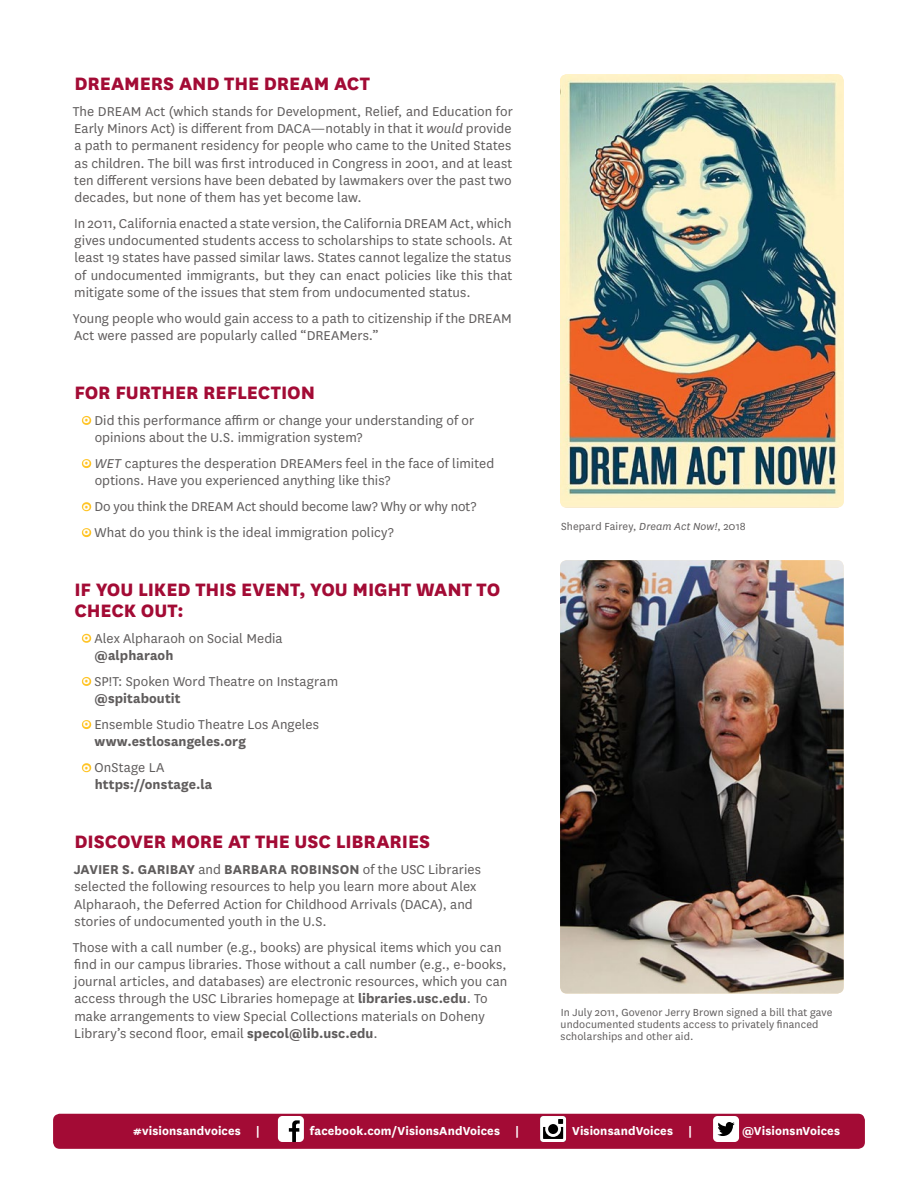
<style>
.page{position:relative;width:918px;height:1188px;background:#fff}
.page>*{position:absolute;margin:0;border:0;box-sizing:border-box;transform-origin:0 0}
.t1{font:800 21px/21px "National";letter-spacing:-.005em;color:#a30b35}
.t2{font:15px/17.2px "National";letter-spacing:.005em;color:#5f5c5c}
.t3{font:700 15px/17.2px "National";letter-spacing:.01em;color:#5f5c5c}
.t4{font:700 13.5px "National";letter-spacing:.01em;color:#fff}
.t5{font:12px/12px "National";letter-spacing:.01em;color:#5f5c5c}
.s1{font-style:italic}
.s2{font-family:"Neutraface Text";font-weight:700;font-size:13.5px;color:#fff}
.s3{font-weight:700}
.s4{font-family:"Neutraface Text";font-size:13.5px;color:#fff}
.s5{font-weight:400}
</style>
<div class="page">
<div style="left:53px;top:1114px;width:812px;height:35px;background:#a30b35;border-radius:7px"></div>
<div style="left:278px;top:1116px;width:26px;height:26px;background:#fff;border-radius:4px"></div>
<svg style="left:289px;top:1120px;width:11px;height:22px"></svg>
<svg style="left:540px;top:1116px;width:26px;height:26px"></svg>
<div style="left:713px;top:1116px;width:26px;height:26px;background:#fff;border-radius:4px"></div>
<svg style="left:717px;top:1122px;width:18px;height:14px"></svg>
<svg style="left:81px;top:416px;width:11px;height:9px"></svg>
<svg style="left:81px;top:459px;width:11px;height:10px"></svg>
<svg style="left:81px;top:502px;width:11px;height:10px"></svg>
<svg style="left:81px;top:528px;width:11px;height:10px"></svg>
<svg style="left:81px;top:633px;width:11px;height:10px"></svg>
<svg style="left:81px;top:677px;width:11px;height:9px"></svg>
<svg style="left:81px;top:720px;width:11px;height:10px"></svg>
<svg style="left:81px;top:763px;width:11px;height:10px"></svg>
<img style="left:560px;top:74px;width:284px;height:434px">
<img style="left:560px;top:560px;width:284px;height:434px">
<h1 class="t1" style="left:74px;top:71px;width:297px">DREAMERS AND THE DREAM ACT</h1>
<p class="t2" style="left:73px;top:102px;width:442px;text-align:justify">The DREAM Act (which stands for Development, Relief, and Education for Early Minors Act) is different from DACA—notably in that it <span class="s1">would</span> provide a path to permanent residency for people who came to the United States as children. The bill was first introduced in Congress in 2001, and at least ten different versions have been debated by lawmakers over the past two decades, but none of them has yet become law.</p>
<p class="t2" style="left:74px;top:214px;width:440px;text-align:justify">In 2011, California enacted a state version, the California DREAM Act, which gives undocumented students access to scholarships to state schools. At least 19 states have passed similar laws. States cannot legalize the status of undocumented immigrants, but they can enact policies like this that mitigate some of the issues that stem from undocumented status.</p>
<p class="t2" style="left:73px;top:309px;width:440px">Young people who would gain access to a path to citizenship if the DREAM<br>Act were passed are popularly called “DREAMers.”</p>
<h1 class="t1" style="left:74px;top:380px;width:242px">FOR FURTHER REFLECTION</h1>
<p class="t2" style="left:95px;top:411px;width:381px;text-indent:-12px"><span class="s2">o</span> Did this performance affirm or change your understanding of or opinions about the U.S. immigration system?</p>
<p class="t2" style="left:95px;top:454px;width:401px;text-indent:-12px"><span class="s2">o</span> <span class="s1">WET</span> captures the desperation DREAMers feel in the face of limited options. Have you experienced anything like this?</p>
<p class="t2" style="left:83px;top:493px;width:395px;line-height:26px"><span class="s2">o</span> Do you think the DREAM Act should become law? Why or why not? <span class="s2">o</span> What do you think is the ideal immigration policy?</p>
<h1 class="t1" style="left:74px;top:577px;width:428px">IF YOU LIKED THIS EVENT, YOU MIGHT WANT TO<br>CHECK OUT:</h1>
<p class="t2" style="left:95px;top:629px;width:190px;text-indent:-12px"><span class="s2">o</span> Alex Alpharaoh on Social Media <span class="s3">@alpharaoh</span></p>
<p class="t2" style="left:95px;top:672px;width:245px;text-indent:-12px"><span class="s2">o</span> SP!T: Spoken Word Theatre on Instagram <span class="s3">@spitaboutit</span></p>
<p class="t2" style="left:94px;top:715px;width:226px;text-indent:-12px"><span class="s2">o</span> Ensemble Studio Theatre Los Angeles <span class="s3">www.estlosangeles.org</span></p>
<p class="t3" style="left:95px;top:758px;width:119px;text-indent:-12px"><span class="s4">o</span> <span class="s5">OnStage LA </span>https://onstage.la</p>
<h1 class="t1" style="left:74px;top:830px;width:357px">DISCOVER MORE AT THE USC LIBRARIES</h1>
<p class="t2" style="left:74px;top:860px;width:409px"><span class="s3">JAVIER S. GARIBAY</span> and <span class="s3">BARBARA ROBINSON</span> of the USC Libraries selected the following resources to help you learn more about Alex Alpharaoh, the Deferred Action for Childhood Arrivals (DACA), and stories of undocumented youth in the U.S.</p>
<p class="t2" style="left:73px;top:938px;width:436px">Those with a call number (e.g., books) are physical items which you can find in our campus libraries. Those without a call number (e.g., e-books, journal articles, and databases) are electronic resources, which you can access through the USC Libraries homepage at <span class="s3">libraries.usc.edu</span>. To make arrangements to view Special Collections materials on Doheny Library’s second floor, email <span class="s3">specol@lib.usc.edu</span>.</p>
<p class="t5" style="left:561px;top:520px;width:186px">Shepard Fairey, <span class="s1">Dream Act Now!</span>, 2018</p>
<p class="t5" style="left:561px;top:1006px;width:273px">In July 2011, Govenor Jerry Brown signed a bill that gave undocumented students access to privately financed scholarships and other aid.</p>
<p class="t4" style="left:133px;top:1122px;width:128px">#visionsandvoices |</p>
<p class="t4" style="left:310px;top:1122px;width:211px">facebook.com/VisionsAndVoices |</p>
<p class="t4" style="left:572px;top:1122px;width:122px">VisionsandVoices |</p>
<p class="t4" style="left:742px;top:1122px;width:99px">@VisionsnVoices</p>
</div>
